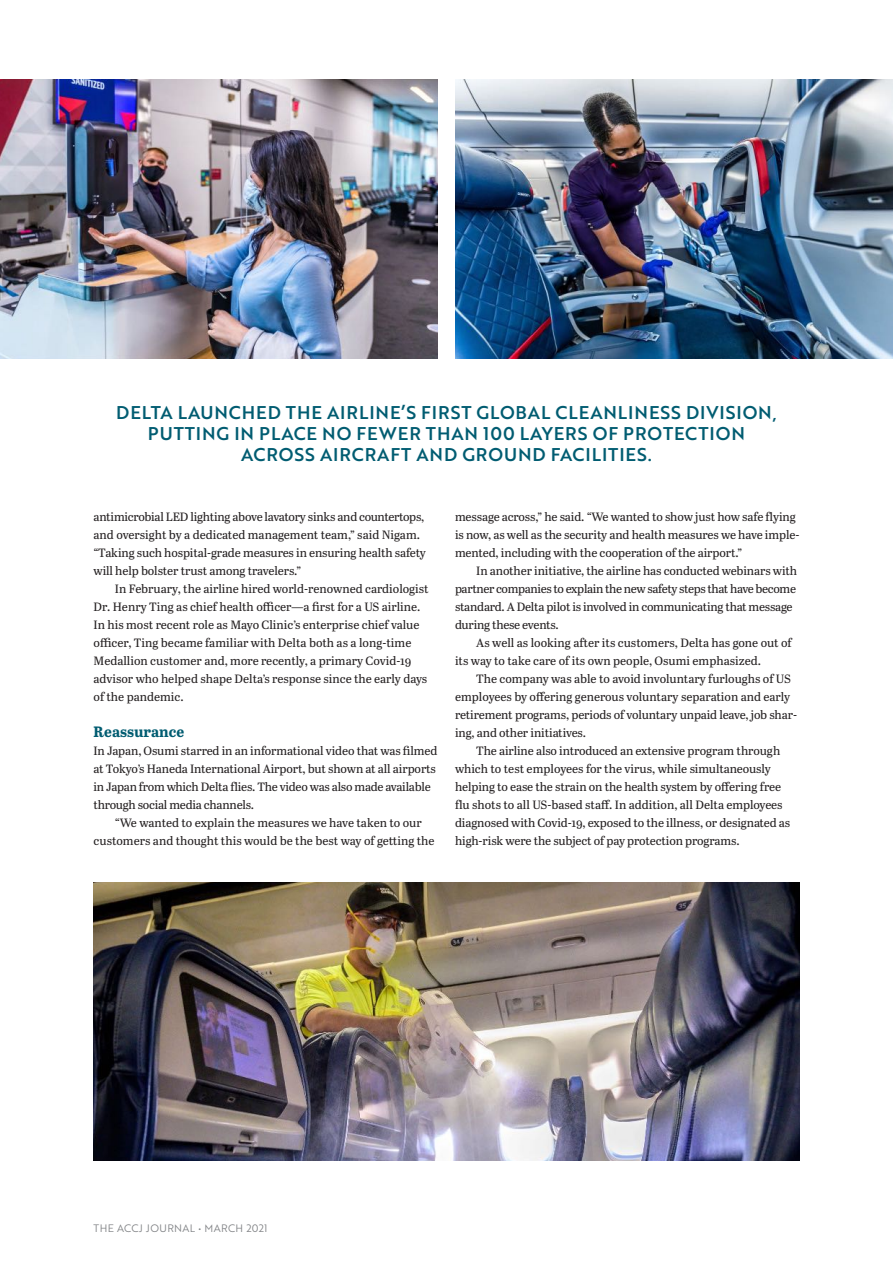
<style>
.page{position:relative;width:893px;height:1263px;background:#fff}
.page>*{position:absolute;margin:0;border:0;box-sizing:border-box;transform-origin:0 0}
.t1{font:18px/21px "Brother 1816 Medium";letter-spacing:.05em;color:#015c71;text-align:center}
.t2{font:700 15px "Abril Text";color:#015c71}
.t3{font:12px/18px "Abril Text";letter-spacing:-.01em;color:#231f20}
.t4{font:10.5px "Brother 1816 Book";letter-spacing:.035em;color:#808285}
</style>
<div class="page">
<img style="left:455px;top:80px;width:438px;height:279px">
<img style="left:0;top:80px;width:438px;height:279px">
<img style="left:94px;top:882px;width:705px;height:279px">
<h1 class="t1" style="left:116px;top:402px;width:662px">DELTA LAUNCHED THE AIRLINE’S FIRST GLOBAL CLEANLINESS DIVISION,<br>PUTTING IN PLACE NO FEWER THAN 100 LAYERS OF PROTECTION<br>ACROSS AIRCRAFT AND GROUND FACILITIES.</h1>
<p class="t3" style="left:94px;top:507px;width:334px">antimicrobial LED lighting above lavatory sinks and countertops, and oversight by a dedicated management team,” said Nigam. “Taking such hospital-grade measures in ensuring health safety will help bolster trust among travelers.”</p>
<p class="t3" style="left:94px;top:579px;width:337px;text-indent:21px">In February, the airline hired world-renowned cardiologist Dr. Henry Ting as chief health officer—a first for a US airline.<br>In his most recent role as Mayo Clinic’s enterprise chief value officer, Ting became familiar with Delta both as a long-time Medallion customer and, more recently, a primary Covid-19 advisor who helped shape Delta’s response since the early days of the pandemic.</p>
<p class="t2" style="left:94px;top:720px;width:92px">Reassurance</p>
<p class="t3" style="left:94px;top:741px;width:345px">In Japan, Osumi starred in an informational video that was filmed at Tokyo’s Haneda International Airport, but shown at all airports in Japan from which Delta flies. The video was also made available through social media channels.</p>
<p class="t3" style="left:94px;top:813px;width:342px;text-indent:21px">“We wanted to explain the measures we have taken to our customers and thought this would be the best way of getting the</p>
<p class="t3" style="left:455px;top:507px;width:346px">message across,” he said. “We wanted to show just how safe flying is now, as well as the security and health measures we have imple&shy;mented, including with the cooperation of the airport.”</p>
<p class="t3" style="left:455px;top:561px;width:344px;text-indent:21px">In another initiative, the airline has conducted webinars with partner companies to explain the new safety steps that have become standard. A Delta pilot is involved in communicating that message during these events.</p>
<p class="t3" style="left:455px;top:633px;width:338px;text-indent:21px">As well as looking after its customers, Delta has gone out of its way to take care of its own people, Osumi emphasized.</p>
<p class="t3" style="left:455px;top:669px;width:344px;text-indent:21px">The company was able to avoid involuntary furloughs of US employees by offering generous voluntary separation and early retirement programs, periods of voluntary unpaid leave, job shar&shy;ing, and other initiatives.</p>
<p class="t3" style="left:455px;top:741px;width:337px;text-indent:21px">The airline also introduced an extensive program through which to test employees for the virus, while simultaneously helping to ease the strain on the health system by offering free flu shots to all US-based staff. In addition, all Delta employees diagnosed with Covid-19, exposed to the illness, or designated as high-risk were the subject of pay protection programs.</p>
<p class="t4" style="left:94px;top:1220px;width:176px">THE ACCJ JOURNAL • MARCH 2021</p>
</div>
